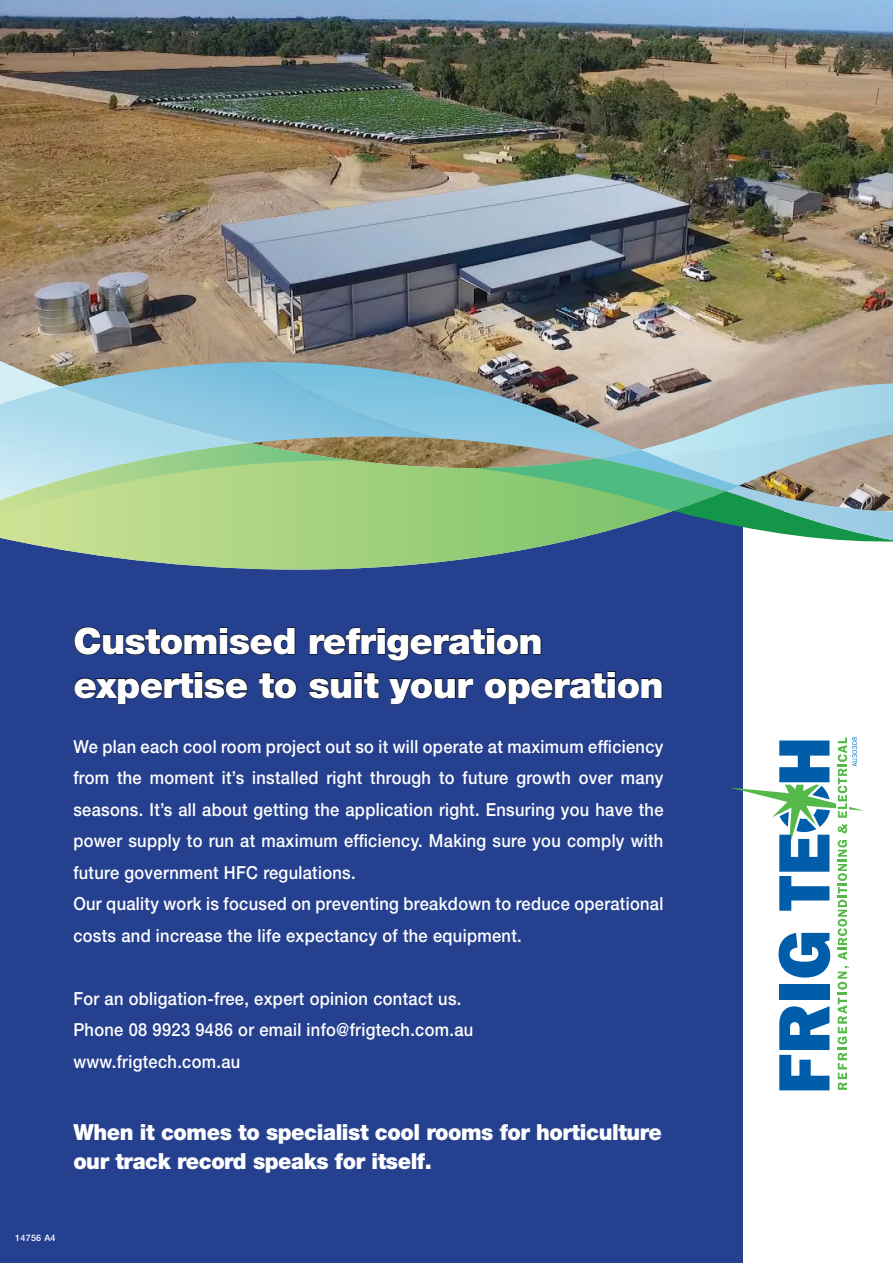
<style>
.page{position:relative;width:893px;height:1263px;background:#fff}
.page>*{position:absolute;margin:0;border:0;box-sizing:border-box;transform-origin:0 0}
.t1{font:900 36.45px/43.8px "Helvetica Neue LT Std";letter-spacing:-.02em;color:#fff}
.t2{font:900 22.2px/28.5px "Helvetica Neue LT Std";letter-spacing:-.02em;color:#fff;scale:.96 1}
.t3{font:500 18px/31.5px "Helvetica Neue LT Std";letter-spacing:.02em;color:#fff;scale:.91 1}
.t4{font:500 9px "Helvetica Neue LT Std";letter-spacing:.03em;color:#fff}
</style>
<div class="page">
<img style="left:0;top:0;width:893px;height:361px">
<div style="left:0;top:507px;width:743px;height:756px;background:#25408f"></div>
<svg style="left:730px;top:737px;width:134px;height:353px"></svg>
<svg style="left:74px;top:627px;width:221px;height:28px"></svg>
<svg style="left:309px;top:627px;width:232px;height:34px"></svg>
<svg style="left:74px;top:671px;width:174px;height:34px"></svg>
<svg style="left:259px;top:672px;width:38px;height:27px"></svg>
<svg style="left:309px;top:671px;width:70px;height:28px"></svg>
<svg style="left:389px;top:678px;width:85px;height:27px"></svg>
<svg style="left:484px;top:671px;width:178px;height:34px"></svg>
<svg style="left:25px;top:543px;width:532px;height:27px"></svg>
<svg style="left:0;top:362px;width:893px;height:181px;background:#97bca6"></svg>
<p class="t1" style="left:73px;top:619px;width:592px">Customised refrigeration expertise to suit your operation</p>
<p class="t3" style="left:73px;top:730px;width:650px">We plan each cool room project out so it will operate at maximum efficiency from the moment it’s installed right through to future growth over many seasons. It’s all about getting the application right. Ensuring you have the power supply to run at maximum efficiency. Making sure you comply with future government HFC regulations.<br>Our quality work is focused on preventing breakdown to reduce operational costs and increase the life expectancy of the equipment.</p>
<p class="t3" style="left:73px;top:982px;width:441px">For an obligation-free, expert opinion contact us.<br>Phone 08 9923 9486 or email info@frigtech.com.au www.frigtech.com.au</p>
<p class="t2" style="left:73px;top:1118px;width:615px">When it comes to specialist cool rooms for horticulture our track record speaks for itself.</p>
<p class="t4" style="left:15px;top:1233px;width:42px">14756 A4</p>
</div>
